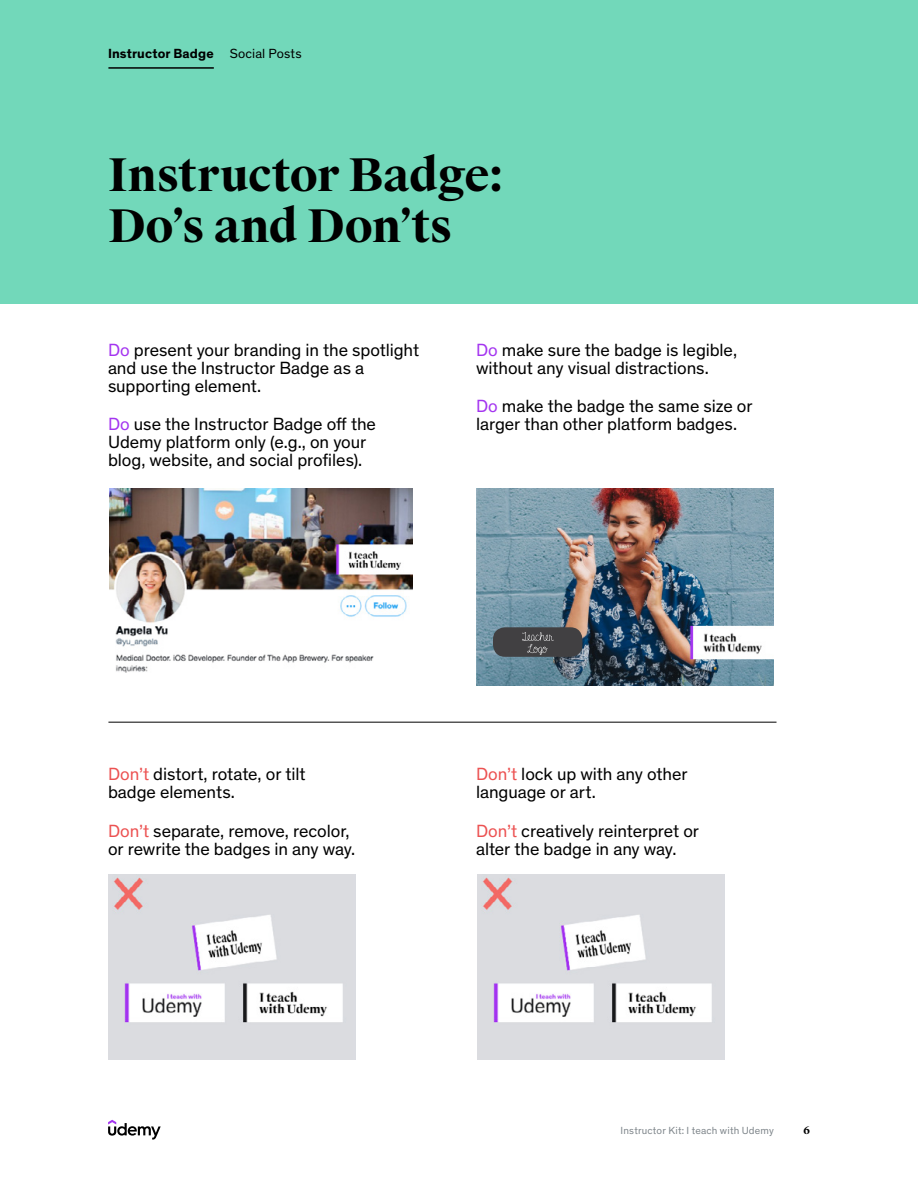
<style>
.page{position:relative;width:918px;height:1188px;background:#fff}
.page>*{position:absolute;margin:0;border:0;box-sizing:border-box;transform-origin:0 0}
.t1{font:700 45px/51px "Suisse Works";letter-spacing:-.01em;color:#000}
.t2{font:18px/18px "Udemy Sans Pan";letter-spacing:-.005em;color:#000}
.t3{font:700 13.5px "Udemy Sans Pan";letter-spacing:.01em;color:#000}
.t4{font:10.5px "Udemy Sans Pan";letter-spacing:.015em;color:#80878c}
.t5{font:700 10.5px "Suisse Works";color:#000}
.s1{font-weight:400}
.s2{color:#a435f0}
.s3{color:#ec5252}
</style>
<div class="page">
<svg style="left:108px;top:1120px;width:53px;height:20px"></svg>
<div style="left:0;top:0;width:918px;height:303px;background:#72d8ba"></div>
<img style="left:109px;top:488px;width:303px;height:185px">
<img style="left:477px;top:488px;width:297px;height:198px">
<img style="left:108px;top:875px;width:247px;height:184px">
<img style="left:477px;top:875px;width:248px;height:184px">
<hr style="left:108px;top:722px;width:669px;height:1px;background:#000">
<div style="left:493px;top:627px;width:89px;height:30px;background:#414042;border-radius:12px"></div>
<svg style="left:522px;top:632px;width:32px;height:23px"></svg>
<hr style="left:108px;top:67px;width:106px;height:2px;background:#000">
<p class="t3" style="left:108px;top:44px;width:195px">Instructor Badge <span class="s1">Social Posts</span></p>
<h1 class="t1" style="left:108px;top:150px;width:397px">Instructor Badge:<br>Do’s and Don’ts</h1>
<p class="t2" style="left:108px;top:340px;width:313px"><span class="s2">Do</span> present your branding in the spotlight and use the Instructor Badge as a supporting element.</p>
<p class="t2" style="left:108px;top:414px;width:269px"><span class="s2">Do</span> use the Instructor Badge off the<br>Udemy platform only (e.g., on your blog, website, and social profiles).</p>
<p class="t2" style="left:476px;top:340px;width:263px"><span class="s2">Do</span> make sure the badge is legible, without any visual distractions.</p>
<p class="t2" style="left:476px;top:396px;width:278px"><span class="s2">Do</span> make the badge the same size or larger than other platform badges.</p>
<p class="t2" style="left:108px;top:764px;width:199px"><span class="s3">Don’t</span> distort, rotate, or tilt badge elements.</p>
<p class="t2" style="left:108px;top:821px;width:249px"><span class="s3">Don’t</span> separate, remove, recolor, or rewrite the badges in any way.</p>
<p class="t2" style="left:476px;top:764px;width:213px"><span class="s3">Don’t</span> lock up with any other language or art.</p>
<p class="t2" style="left:476px;top:821px;width:225px"><span class="s3">Don’t</span> creatively reinterpret or alter the badge in any way.</p>
<p class="t4" style="left:621px;top:1123px;width:155px">Instructor Kit: I teach with Udemy</p>
<p class="t5" style="left:803px;top:1124px;width:8px">6</p>
</div>
